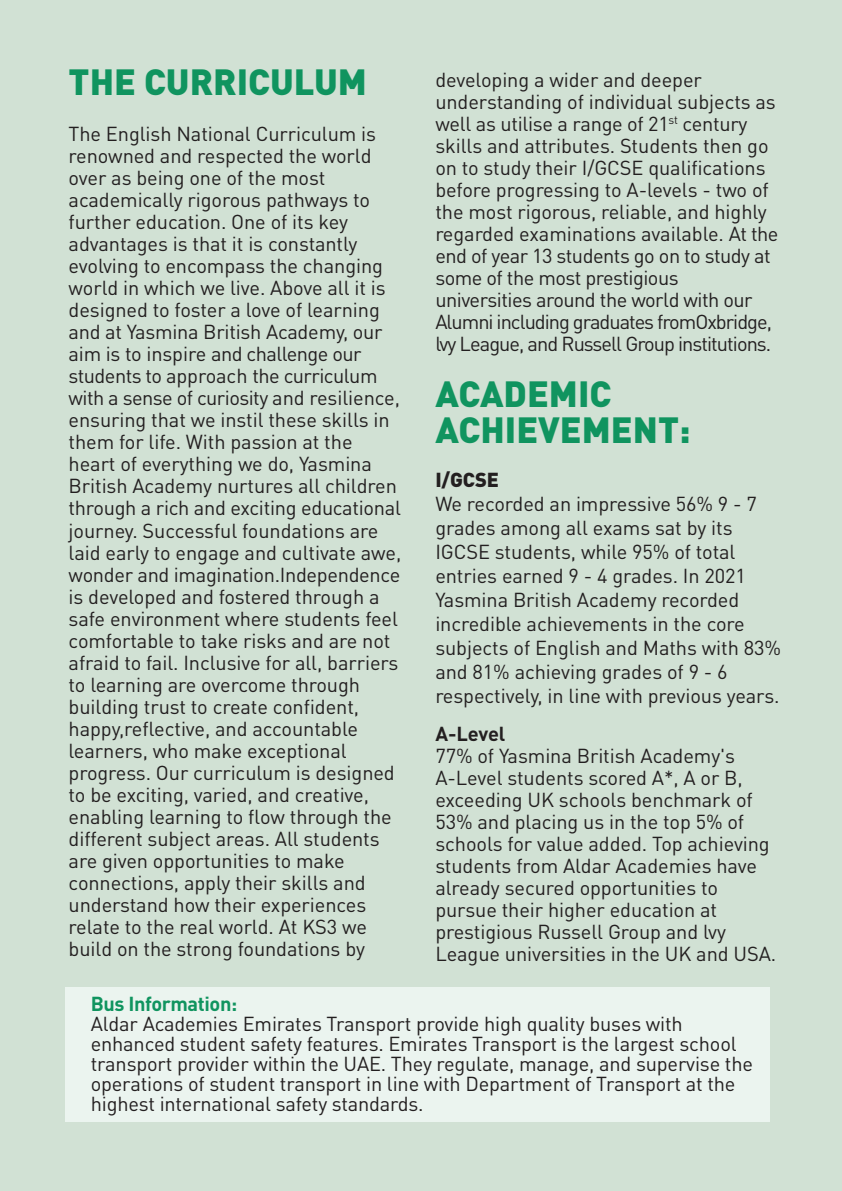
<style>
.page{position:relative;width:842px;height:1191px;background:#d1e1d4}
.page>*{position:absolute;margin:0;border:0;box-sizing:border-box;transform-origin:0 0}
.t1{font:900 36px/36px "DIN Pro";color:#10945f}
.t2{font:20px/22px "DIN Pro";letter-spacing:-.005em;color:#231f20}
.t3{font:700 20px "DIN Pro";letter-spacing:-.02em;color:#10945f}
.t4{font:700 20px "DIN Pro";letter-spacing:-.01em;color:#231f20}
.t5{font:900 20px "DIN Pro";color:#231f20}
</style>
<div class="page">
<div style="left:66px;top:986px;width:704px;height:135px;background:#ebf4ef"></div>
<h1 class="t1" style="left:69px;top:63px;width:300px">THE CURRICULUM</h1>
<p class="t2" style="left:69px;top:122px;width:334px">The English National Curriculum is renowned and respected the world over as being one of the most academically rigorous pathways to further education. One of its key advantages is that it is constantly evolving to encompass the changing world in which we live. Above all it is designed to foster a love of learning and at Yasmina British Academy, our aim is to inspire and challenge our students to approach the curriculum with a sense of curiosity and resilience, ensuring that we instil these skills in them for life. With passion at the heart of everything we do, Yasmina British Academy nurtures all children through a rich and exciting educational journey. Successful foundations are laid early to engage and cultivate awe, wonder and imagination.Independence is developed and fostered through a safe environment where students feel comfortable to take risks and are not afraid to fail. Inclusive for all, barriers to learning are overcome through building trust to create confident, happy,reflective, and accountable learners, who make exceptional progress. Our curriculum is designed to be exciting, varied, and creative, enabling learning to flow through the different subject areas. All students are given opportunities to make connections, apply their skills and understand how their experiences relate to the real world. At KS3 we build on the strong foundations by</p>
<p class="t2" style="left:435px;top:68px;width:345px">developing a wider and deeper understanding of individual subjects as well as utilise a range of 21<sup>st</sup> century skills and attributes. Students then go on to study their I/GCSE qualifications before progressing to A-levels - two of the most rigorous, reliable, and highly regarded examinations available. At the end of year 13 students go on to study at some of the most prestigious universities around the world with our Alumni including graduates fromOxbridge, lvy League, and Russell Group institutions.</p>
<h1 class="t1" style="left:435px;top:374px;width:257px">ACADEMIC<br>ACHIEVEMENT:</h1>
<p class="t5" style="left:435px;top:466px;width:65px">I/GCSE</p>
<p class="t2" style="left:435px;top:491px;width:347px;line-height:24px">We recorded an impressive 56% 9 - 7 grades among all exams sat by its IGCSE students, while 95% of total entries earned 9 - 4 grades. In 2021<br>Yasmina British Academy recorded incredible achievements in the core subjects of English and Maths with 83% and 81% achieving grades of 9 - 6 respectively, in line with previous years.</p>
<p class="t4" style="left:435px;top:720px;width:72px">A-Level</p>
<p class="t2" style="left:435px;top:744px;width:342px">77% of Yasmina British Academy's A-Level students scored A*, A or B, exceeding UK schools benchmark of 53% and placing us in the top 5% of schools for value added. Top achieving students from Aldar Academies have already secured opportunities to pursue their higher education at prestigious Russell Group and lvy League universities in the UK and USA.</p>
<p class="t3" style="left:91px;top:990px;width:148px">Bus Information:</p>
<p class="t2" style="left:91px;top:1013px;width:664px;line-height:20px">Aldar Academies Emirates Transport provide high quality buses with enhanced student safety features. Emirates Transport is the largest school transport provider within the UAE. They regulate, manage, and supervise the operations of student transport in line with Department of Transport at the highest international safety standards.</p>
</div>
